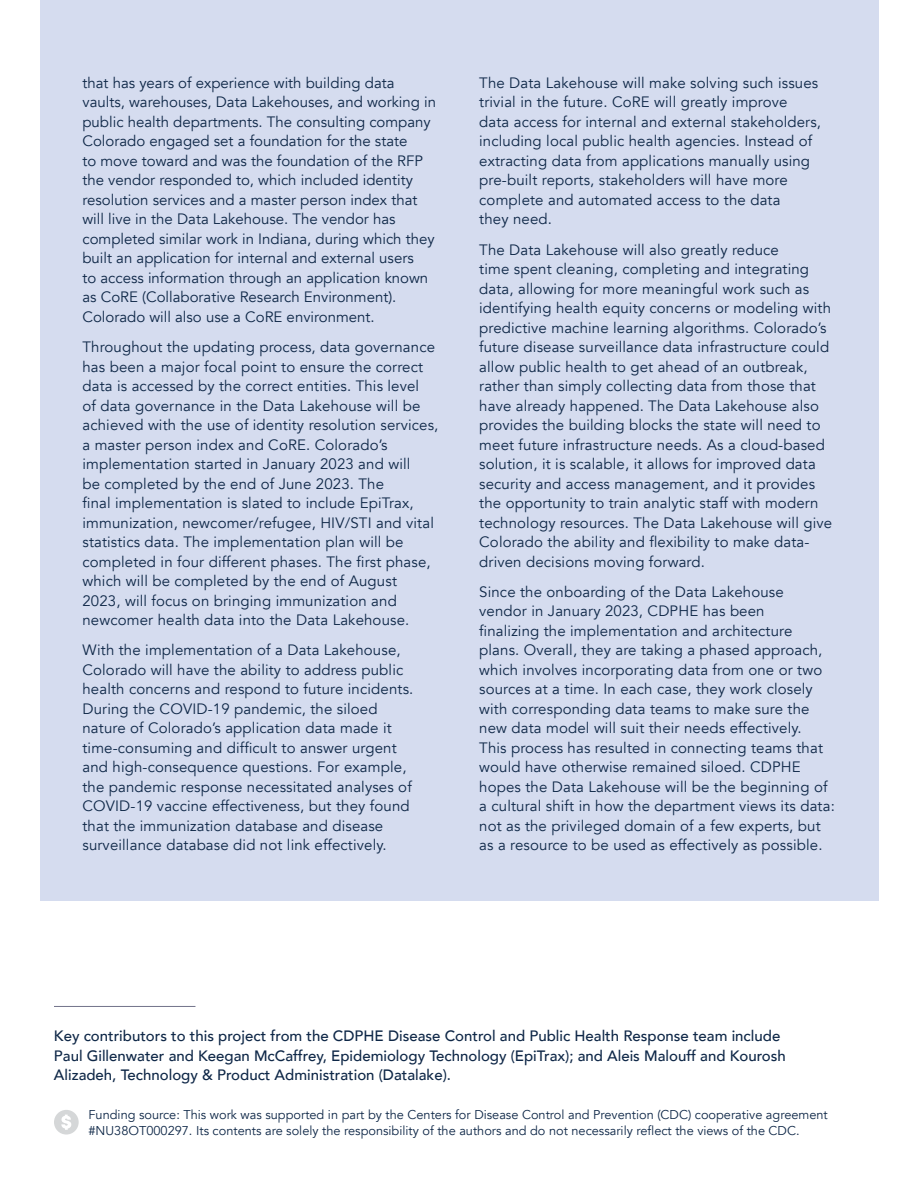
<style>
.page{position:relative;width:918px;height:1188px;background:#fff}
.page>*{position:absolute;margin:0;border:0;box-sizing:border-box;transform-origin:0 0}
.t1{font:15px/19.5px "Avenir";letter-spacing:.01em;color:#0e2747}
.t2{font:500 15px/19.5px "Avenir";color:#0e2747}
.t3{font:12.75px/15.3px "Avenir";color:#0e2747}
</style>
<div class="page">
<div style="left:40px;top:0;width:838px;height:901px;background:#d5dcef"></div>
<hr style="left:54px;top:1006px;width:141px;height:1px;background:#717289">
<svg style="left:54px;top:1110px;width:25px;height:25px"></svg>
<p class="t1" style="left:82px;top:73px;width:355px">that has years of experience with building data vaults, warehouses, Data Lakehouses, and working in public health departments. The consulting company Colorado engaged set a foundation for the state<br>to move toward and was the foundation of the RFP the vendor responded to, which included identity resolution services and a master person index that will live in the Data Lakehouse. The vendor has completed similar work in Indiana, during which they built an application for internal and external users<br>to access information through an application known as CoRE (Collaborative Research Environment).<br>Colorado will also use a CoRE environment.</p>
<p class="t1" style="left:82px;top:338px;width:357px">Throughout the updating process, data governance has been a major focal point to ensure the correct data is accessed by the correct entities. This level<br>of data governance in the Data Lakehouse will be achieved with the use of identity resolution services, a master person index and CoRE. Colorado’s implementation started in January 2023 and will<br>be completed by the end of June 2023. The<br>final implementation is slated to include EpiTrax, immunization, newcomer/refugee, HIV/STI and vital statistics data. The implementation plan will be completed in four different phases. The first phase, which will be completed by the end of August 2023, will focus on bringing immunization and newcomer health data into the Data Lakehouse.</p>
<p class="t1" style="left:82px;top:641px;width:332px">With the implementation of a Data Lakehouse, Colorado will have the ability to address public health concerns and respond to future incidents.<br>During the COVID-19 pandemic, the siloed nature of Colorado’s application data made it time-consuming and difficult to answer urgent and high-consequence questions. For example, the pandemic response necessitated analyses of COVID-19 vaccine effectiveness, but they found that the immunization database and disease surveillance database did not link effectively.</p>
<p class="t1" style="left:479px;top:73px;width:343px">The Data Lakehouse will make solving such issues trivial in the future. CoRE will greatly improve data access for internal and external stakeholders, including local public health agencies. Instead of extracting data from applications manually using pre-built reports, stakeholders will have more complete and automated access to the data<br>they need.</p>
<p class="t1" style="left:479px;top:240px;width:354px">The Data Lakehouse will also greatly reduce<br>time spent cleaning, completing and integrating data, allowing for more meaningful work such as identifying health equity concerns or modeling with predictive machine learning algorithms. Colorado’s future disease surveillance data infrastructure could allow public health to get ahead of an outbreak, rather than simply collecting data from those that have already happened. The Data Lakehouse also provides the building blocks the state will need to meet future infrastructure needs. As a cloud-based solution, it is scalable, it allows for improved data security and access management, and it provides the opportunity to train analytic staff with modern technology resources. The Data Lakehouse will give Colorado the ability and flexibility to make data&shy;driven decisions moving forward.</p>
<p class="t1" style="left:479px;top:582px;width:357px">Since the onboarding of the Data Lakehouse vendor in January 2023, CDPHE has been<br>finalizing the implementation and architecture plans. Overall, they are taking a phased approach, which involves incorporating data from one or two sources at a time. In each case, they work closely with corresponding data teams to make sure the new data model will suit their needs effectively.<br>This process has resulted in connecting teams that would have otherwise remained siloed. CDPHE hopes the Data Lakehouse will be the beginning of a cultural shift in how the department views its data: not as the privileged domain of a few experts, but as a resource to be used as effectively as possible.</p>
<p class="t2" style="left:54px;top:1026px;width:733px">Key contributors to this project from the CDPHE Disease Control and Public Health Response team include<br>Paul Gillenwater and Keegan McCaffrey, Epidemiology Technology (EpiTrax); and Aleis Malouff and Kourosh<br>Alizadeh, Technology &amp; Product Administration (Datalake).</p>
<p class="t3" style="left:89px;top:1108px;width:741px">Funding source: This work was supported in part by the Centers for Disease Control and Prevention (CDC) cooperative agreement #NU38OT000297. Its contents are solely the responsibility of the authors and do not necessarily reflect the views of the CDC.</p>
</div>
